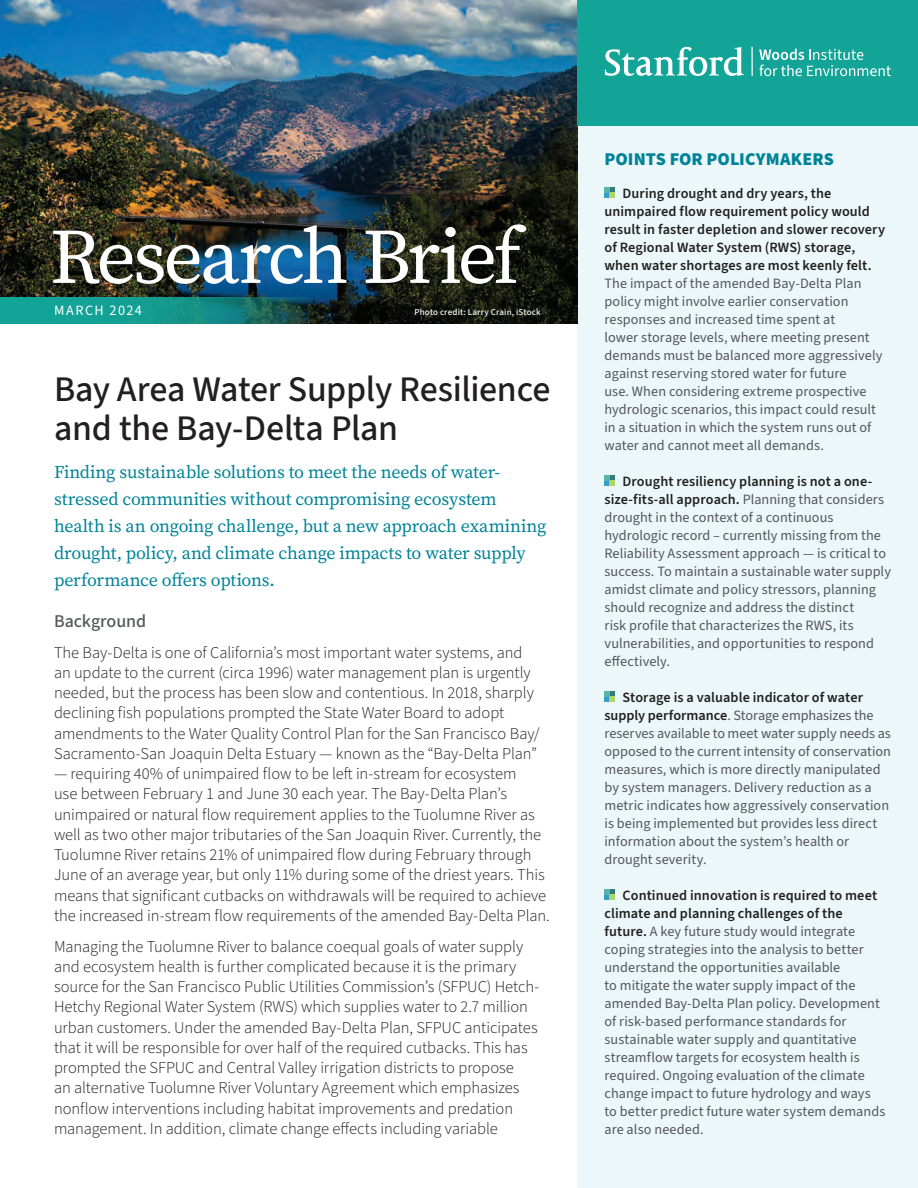
<style>
.page{position:relative;width:918px;height:1188px;background:#fff}
.page>*{position:absolute;margin:0;border:0;box-sizing:border-box;transform-origin:0 0}
.t1{font:78px "Source Serif 4";letter-spacing:-.045em;color:#fff}
.t2{font:500 36px/39px "Source Sans 3";letter-spacing:-.01em;color:#231f20}
.t3{font:18px/27px "Source Serif 4";letter-spacing:-.015em;color:#008397}
.t4{font:900 18px "Source Sans 3";letter-spacing:.005em;color:#008397}
.t5{font:500 18px "Source Sans 3";letter-spacing:-.005em;color:#53565a}
.t6{font:300 16.5px/20.2px "Source Sans 3";letter-spacing:-.005em;color:#231f20}
.t7{font:14.25px/18px "Source Sans 3";letter-spacing:.005em;color:#53565a}
.t8{font:600 14.25px/18px "Source Sans 3";letter-spacing:.005em;color:#231f20}
.t9{font:14.25px "Source Sans 3";letter-spacing:.1em;color:#fff}
.t10{font:500 9px "Source Sans 3";letter-spacing:.02em;color:#fff}
.s1{font-weight:600;color:#231f20}
</style>
<div class="page">
<div style="left:578px;top:126px;width:340px;height:1062px;background:#ebf7f9"></div>
<svg style="left:604px;top:188px;width:11px;height:10px"></svg>
<svg style="left:604px;top:476px;width:11px;height:10px"></svg>
<svg style="left:604px;top:692px;width:11px;height:10px"></svg>
<svg style="left:604px;top:890px;width:11px;height:10px"></svg>
<img style="left:0;top:0;width:578px;height:324px">
<svg style="left:0;top:297px;width:315px;height:27px;background:#148a81"></svg>
<div style="left:578px;top:0;width:340px;height:126px;background:#13a498"></div>
<svg style="left:605px;top:47px;width:139px;height:29px"></svg>
<svg style="left:759px;top:49px;width:132px;height:27px"></svg>
<hr style="left:751px;top:47px;width:2px;height:29px;background:#fff">
<h1 class="t1" style="left:50px;top:205px;width:472px">Research Brief</h1>
<p class="t9" style="left:54px;top:302px;width:90px">MARCH 2024</p>
<p class="t10" style="left:414px;top:306px;width:128px">Photo credit: Larry Crain, iStock</p>
<h2 class="t2" style="left:54px;top:370px;width:498px">Bay Area Water Supply Resilience and the Bay-Delta Plan</h2>
<p class="t3" style="left:54px;top:458px;width:494px">Finding sustainable solutions to meet the needs of water&shy;stressed communities without compromising ecosystem health is an ongoing challenge, but a new approach examining drought, policy, and climate change impacts to water supply performance offers options.</p>
<p class="t5" style="left:54px;top:610px;width:94px">Background</p>
<p class="t6" style="left:54px;top:642px;width:487px">The Bay-Delta is one of California’s most important water systems, and an update to the current (circa 1996) water management plan is urgently needed, but the process has been slow and contentious. In 2018, sharply declining fish populations prompted the State Water Board to adopt amendments to the Water Quality Control Plan for the San Francisco Bay/ Sacramento-San Joaquin Delta Estuary — known as the “Bay-Delta Plan”</p>
<p class="t6" style="left:54px;top:764px;width:497px">— requiring 40% of unimpaired flow to be left in-stream for ecosystem<br>use between February 1 and June 30 each year. The Bay-Delta Plan’s unimpaired or natural flow requirement applies to the Tuolumne River as well as two other major tributaries of the San Joaquin River. Currently, the Tuolumne River retains 21% of unimpaired flow during February through June of an average year, but only 11% during some of the driest years. This means that significant cutbacks on withdrawals will be required to achieve the increased in-stream flow requirements of the amended Bay-Delta Plan.</p>
<p class="t6" style="left:54px;top:936px;width:487px">Managing the Tuolumne River to balance coequal goals of water supply and ecosystem health is further complicated because it is the primary source for the San Francisco Public Utilities Commission’s (SFPUC) Hetch-Hetchy Regional Water System (RWS) which supplies water to 2.7 million urban customers. Under the amended Bay-Delta Plan, SFPUC anticipates that it will be responsible for over half of the required cutbacks. This has prompted the SFPUC and Central Valley irrigation districts to propose<br>an alternative Tuolumne River Voluntary Agreement which emphasizes nonflow interventions including habitat improvements and predation management. In addition, climate change effects including variable</p>
<p class="t4" style="left:604px;top:147px;width:231px">POINTS FOR POLICYMAKERS</p>
<p class="t8" style="left:605px;top:184px;width:282px;text-indent:18px">During drought and dry years, the unimpaired flow requirement policy would result in faster depletion and slower recovery of Regional Water System (RWS) storage, when water shortages are most keenly felt.</p>
<p class="t7" style="left:605px;top:274px;width:279px">The impact of the amended Bay-Delta Plan policy might involve earlier conservation responses and increased time spent at<br>lower storage levels, where meeting present demands must be balanced more aggressively against reserving stored water for future<br>use. When considering extreme prospective hydrologic scenarios, this impact could result in a situation in which the system runs out of water and cannot meet all demands.</p>
<p class="t7" style="left:605px;top:472px;width:288px;text-indent:18px"><span class="s1">Drought resiliency planning is not a one&shy;size-fits-all approach.</span> Planning that considers drought in the context of a continuous hydrologic record – currently missing from the Reliability Assessment approach — is critical to success. To maintain a sustainable water supply amidst climate and policy stressors, planning should recognize and address the distinct<br>risk profile that characterizes the RWS, its vulnerabilities, and opportunities to respond effectively.</p>
<p class="t7" style="left:605px;top:688px;width:288px;text-indent:18px"><span class="s1">Storage is a valuable indicator of water supply performance</span>. Storage emphasizes the reserves available to meet water supply needs as opposed to the current intensity of conservation measures, which is more directly manipulated by system managers. Delivery reduction as a metric indicates how aggressively conservation is being implemented but provides less direct information about the system’s health or drought severity.</p>
<p class="t7" style="left:605px;top:886px;width:282px;text-indent:18px"><span class="s1">Continued innovation is required to meet climate and planning challenges of the future.</span> A key future study would integrate coping strategies into the analysis to better understand the opportunities available<br>to mitigate the water supply impact of the amended Bay-Delta Plan policy. Development of risk-based performance standards for sustainable water supply and quantitative streamflow targets for ecosystem health is required. Ongoing evaluation of the climate change impact to future hydrology and ways to better predict future water system demands are also needed.</p>
</div>
